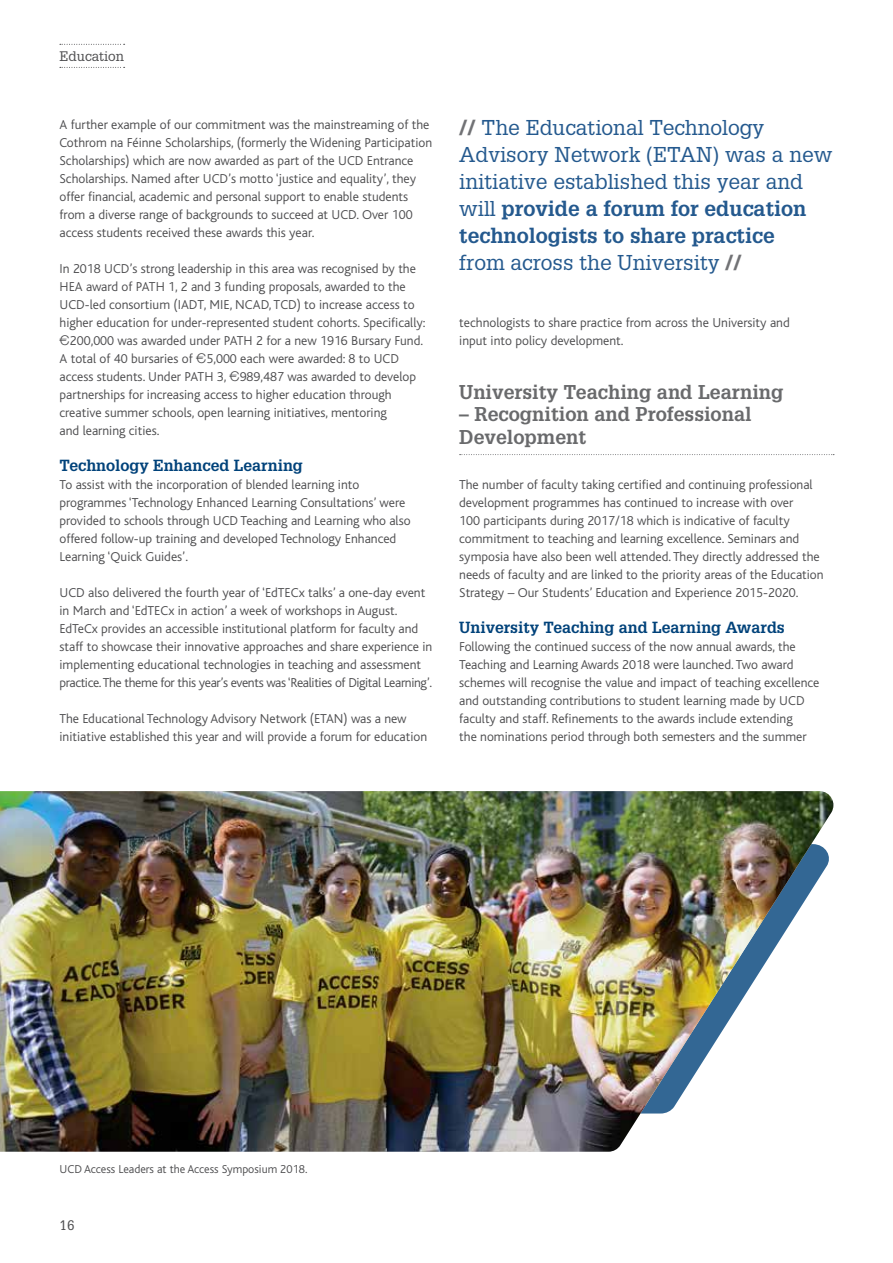
<style>
.page{position:relative;width:893px;height:1263px;background:#fff}
.page>*{position:absolute;margin:0;border:0;box-sizing:border-box;transform-origin:0 0}
.t1{font:21px/27px "Glypha";color:#24598e}
.t2{font:700 19.5px/22.5px "Glypha";color:#696a6c}
.t3{font:700 15.75px "Glypha";color:#00427a}
.t4{font:300 13.5px/18px "Bliss";color:#4d4d4f}
.t5{font:13.5px "Glypha";color:#4d4d4f}
.t6{font:300 12px "Bliss";color:#4d4d4f}
.s1{font-family:"Euro Sans EF One";font-weight:400}
.s2{font-weight:900;color:#717275}
.s3{font-weight:700}
</style>
<div class="page">
<svg style="left:60px;top:44px;width:65px;height:1px"></svg>
<svg style="left:60px;top:67px;width:65px;height:1px"></svg>
<img style="left:0;top:791px;width:834px;height:361px">
<svg style="left:460px;top:454px;width:374px;height:1px"></svg>
<p class="t5" style="left:60px;top:47px;width:66px">Education</p>
<p class="t4" style="left:60px;top:115px;width:374px">A further example of our commitment was the mainstreaming of the Cothrom na Féinne Scholarships, (formerly the Widening Participation Scholarships) which are now awarded as part of the UCD Entrance Scholarships. Named after UCD’s motto ‘justice and equality’, they offer financial, academic and personal support to enable students from a diverse range of backgrounds to succeed at UCD. Over 100 access students received these awards this year.</p>
<p class="t4" style="left:60px;top:259px;width:367px">In 2018 UCD’s strong leadership in this area was recognised by the HEA award of PATH 1, 2 and 3 funding proposals, awarded to the UCD-led consortium (IADT, MIE, NCAD, TCD) to increase access to higher education for under-represented student cohorts. Specifically:<br><span class="s1">C</span>200,000 was awarded under PATH 2 for a new 1916 Bursary Fund.<br>A total of 40 bursaries of <span class="s1">C</span>5,000 each were awarded: 8 to UCD access students. Under PATH 3, <span class="s1">C</span>989,487 was awarded to develop partnerships for increasing access to higher education through creative summer schools, open learning initiatives, mentoring<br>and learning cities.</p>
<p class="t3" style="left:60px;top:455px;width:245px">Technology Enhanced Learning</p>
<p class="t4" style="left:60px;top:475px;width:353px">To assist with the incorporation of blended learning into programmes ‘Technology Enhanced Learning Consultations’ were provided to schools through UCD Teaching and Learning who also offered follow-up training and developed Technology Enhanced Learning ‘Quick Guides’.</p>
<p class="t4" style="left:60px;top:583px;width:374px">UCD also delivered the fourth year of ‘EdTECx talks’ a one-day event in March and ‘EdTECx in action’ a week of workshops in August.<br>EdTeCx provides an accessible institutional platform for faculty and staff to showcase their innovative approaches and share experience in implementing educational technologies in teaching and assessment practice. The theme for this year’s events was ‘Realities of Digital Learning’.</p>
<p class="t4" style="left:60px;top:709px;width:369px">The Educational Technology Advisory Network (ETAN) was a new initiative established this year and will provide a forum for education</p>
<h1 class="t1" style="left:459px;top:114px;width:375px"><span class="s2">//</span> The Educational Technology Advisory Network (ETAN) was a new initiative established this year and will <span class="s3">provide a forum for education technologists to share practice<br></span>from across the University <span class="s2">//</span></h1>
<p class="t4" style="left:459px;top:313px;width:332px">technologists to share practice from across the University and input into policy development.</p>
<h2 class="t2" style="left:459px;top:380px;width:326px">University Teaching and Learning</h2>
<h2 class="t2" style="left:459px;top:402px;width:294px">– Recognition and Professional<br>Development</h2>
<p class="t4" style="left:459px;top:475px;width:366px">The number of faculty taking certified and continuing professional development programmes has continued to increase with over<br>100 participants during 2017/18 which is indicative of faculty commitment to teaching and learning excellence. Seminars and symposia have also been well attended. They directly addressed the needs of faculty and are linked to the priority areas of the Education Strategy – Our Students’ Education and Experience 2015-2020.</p>
<p class="t3" style="left:459px;top:617px;width:327px">University Teaching and Learning Awards</p>
<p class="t4" style="left:459px;top:637px;width:362px">Following the continued success of the now annual awards, the Teaching and Learning Awards 2018 were launched. Two award schemes will recognise the value and impact of teaching excellence and outstanding contributions to student learning made by UCD faculty and staff. Refinements to the awards include extending<br>the nominations period through both semesters and the summer</p>
<p class="t6" style="left:60px;top:1162px;width:249px">UCD Access Leaders at the Access Symposium 2018.</p>
<p class="t5" style="left:60px;top:1217px;width:17px">16</p>
</div>
